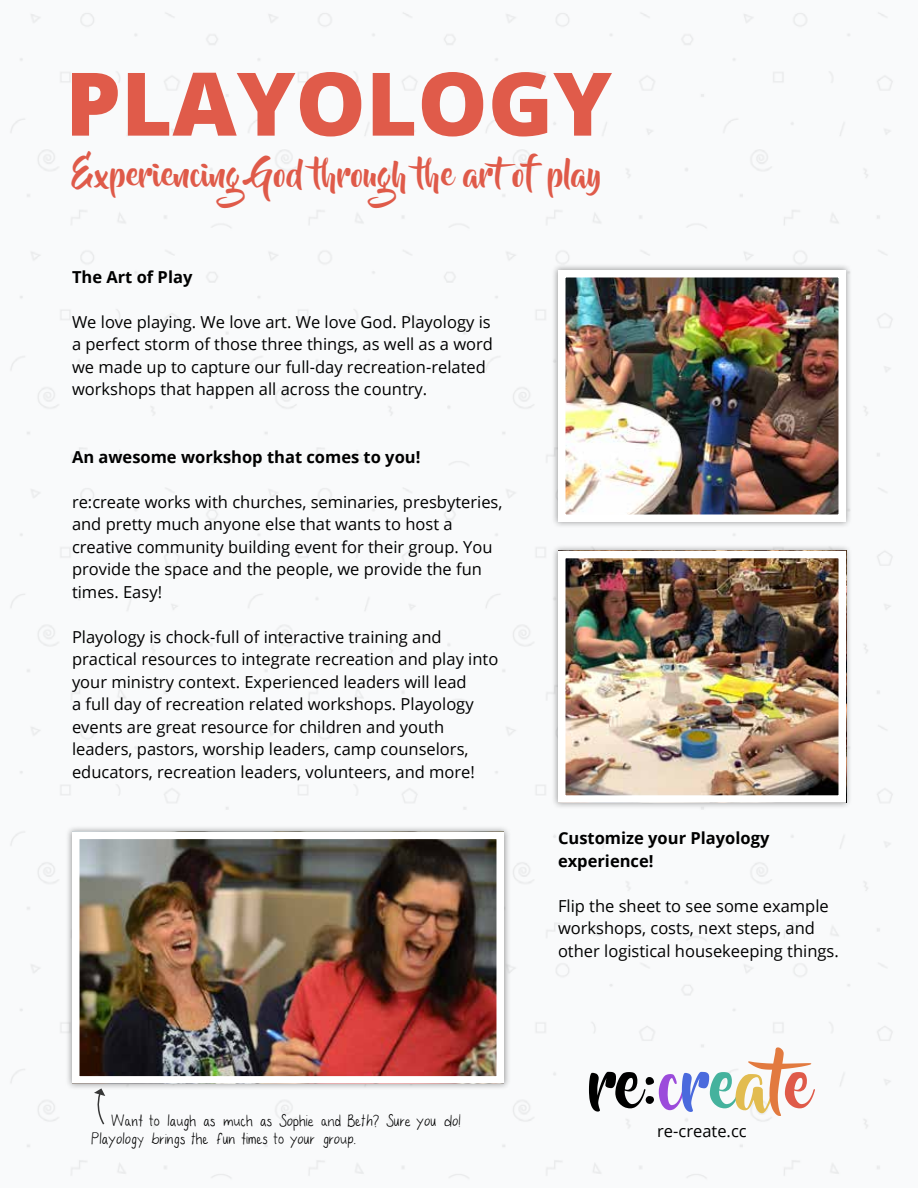
<style>
.page{position:relative;width:918px;height:1188px;background:#fff}
.page>*{position:absolute;margin:0;border:0;box-sizing:border-box;transform-origin:0 0}
.t1{font:33px "Beyond The Mountains";color:#df5a49}
.t2{font:16.5px/22.5px "Open Sans";color:#000}
.t3{font:700 16.5px/22.5px "Open Sans";color:#000}
.t4{font:15px/18px "Chrissy Hand";color:#000}
</style>
<div class="page">
<img style="left:10px;top:12px;width:883px;height:1167px">
<svg style="left:72px;top:72px;width:540px;height:65px"></svg>
<div style="left:65px;top:825px;width:446px;height:265px;background:#000;opacity:.4"></div>
<img style="left:81px;top:841px;width:414px;height:234px">
<div style="left:72px;top:832px;width:432px;height:252px;border:8px solid #fff"></div>
<div style="left:551px;top:263px;width:302px;height:265px;background:#000;opacity:.4"></div>
<img style="left:567px;top:279px;width:270px;height:234px">
<div style="left:558px;top:270px;width:288px;height:252px;border:8px solid #fff"></div>
<div style="left:551px;top:544px;width:302px;height:265px;background:#000;opacity:.4"></div>
<img style="left:567px;top:560px;width:270px;height:234px">
<div style="left:558px;top:551px;width:288px;height:252px;border:8px solid #fff"></div>
<svg style="left:94px;top:1088px;width:12px;height:38px"></svg>
<svg style="left:589px;top:1047px;width:226px;height:69px"></svg>
<h1 class="t1" style="left:72px;top:156px;width:531px">Experiencing God through the artof play</h1>
<p class="t3" style="left:72px;top:265px;width:122px">The Art of Play</p>
<p class="t2" style="left:72px;top:310px;width:423px">We love playing. We love art. We love God. Playology is a perfect storm of those three things, as well as a word we made up to capture our full-day recreation-related workshops that happen all across the country.</p>
<p class="t3" style="left:72px;top:445px;width:350px">An awesome workshop that comes to you!</p>
<p class="t2" style="left:72px;top:490px;width:432px">re:create works with churches, seminaries, presbyteries, and pretty much anyone else that wants to host a creative community building event for their group. You provide the space and the people, we provide the fun times. Easy!</p>
<p class="t2" style="left:72px;top:625px;width:428px">Playology is chock-full of interactive training and practical resources to integrate recreation and play into your ministry context. Experienced leaders will lead<br>a full day of recreation related workshops. Playology events are great resource for children and youth leaders, pastors, worship leaders, camp counselors, educators, recreation leaders, volunteers, and more!</p>
<p class="t3" style="left:558px;top:827px;width:213px">Customize your Playology experience!</p>
<p class="t2" style="left:558px;top:894px;width:282px">Flip the sheet to see some example workshops, costs, next steps, and other logistical housekeeping things.</p>
<p class="t4" style="left:91px;top:1113px;width:371px;text-indent:20px">Want to laugh as much as Sophie and Beth? Sure you do!<br>Playology brings the fun times to your group.</p>
<p class="t2" style="left:657px;top:1119px;width:91px">re-create.cc</p>
</div>
